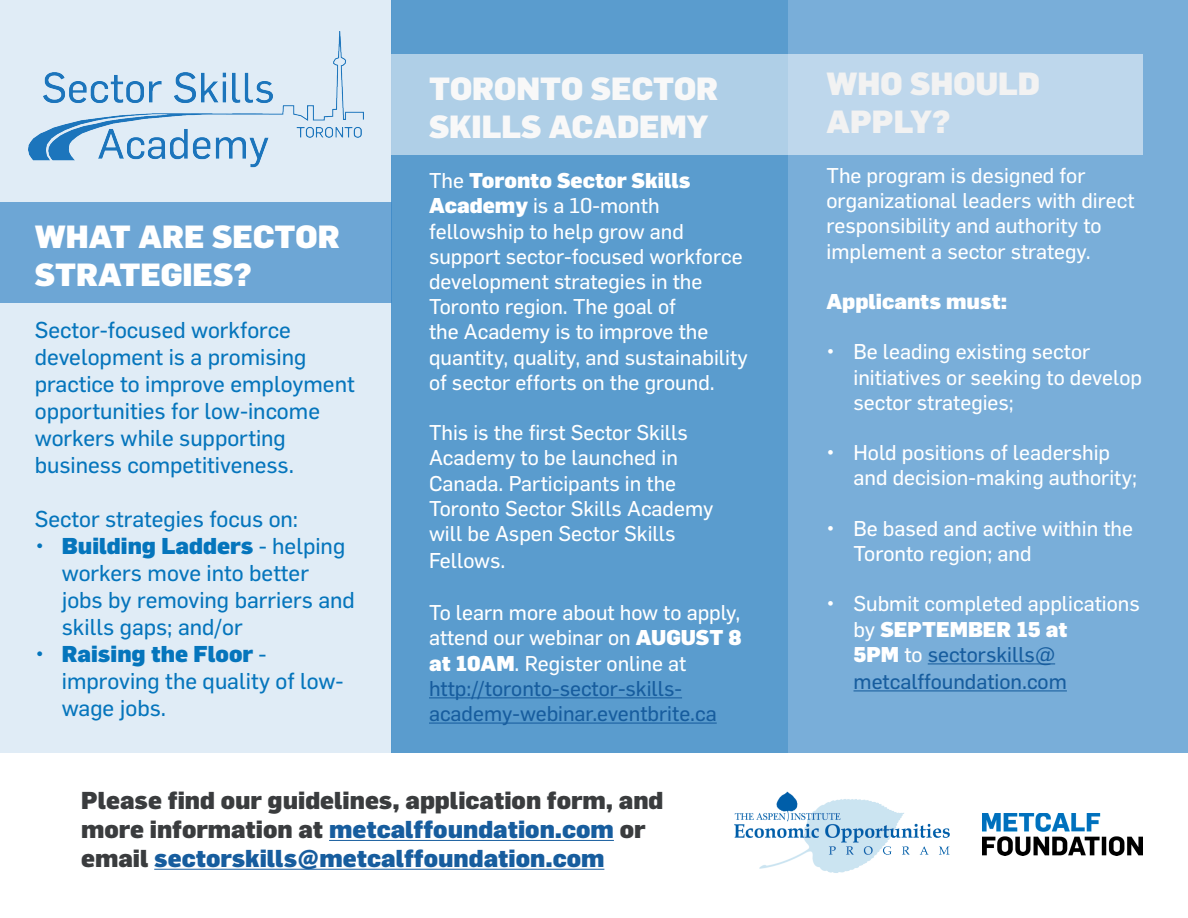
<style>
.page{position:relative;width:1188px;height:918px;background:#fff}
.page>*{position:absolute;margin:0;border:0;box-sizing:border-box;transform-origin:0 0}
.t1{font:900 31.5px "Flama";color:#f2f2f2}
.t2{font:900 31.5px/37.8px "Flama";color:#fff}
.t3{font:900 24px/28.8px "Flama";color:#3a3c3e}
.t4{font:22.5px/27px "Flama Basic";color:#0575bc}
.t5{font:21px/25.2px "Flama Basic";color:#fff}
.t6{font:21px/25.8px "Flama Basic";color:#175d9e}
.t7{font:900 21px "Flama";color:#fff}
.s1{font-family:"Flama";font-weight:900}
.s2{color:#175d9e}
.s3{color:#fff}
.s4{font-family:"Flama";font-weight:900;color:#fff}
</style>
<div class="page">
<div style="left:392px;top:0;width:396px;height:753px;background:#5a9cce"></div>
<div style="left:0;top:0;width:392px;height:753px;background:#e0ecf6"></div>
<div style="left:788px;top:0;width:400px;height:753px;background:#79aed9"></div>
<img style="left:28px;top:31px;width:336px;height:136px">
<hr style="left:429px;top:697px;width:253px;height:1px;background:#175d9e">
<hr style="left:429px;top:723px;width:288px;height:1px;background:#175d9e">
<div style="left:392px;top:54px;width:751px;height:100px;background:linear-gradient(to right,#abcde6,#c1d9ed)"></div>
<hr style="left:928px;top:663px;width:127px;height:1px;background:#175d9e">
<hr style="left:854px;top:690px;width:213px;height:1px;background:#175d9e">
<img style="left:983px;top:813px;width:160px;height:42px">
<hr style="left:329px;top:840px;width:285px;height:1px;background:#175d9e">
<hr style="left:154px;top:869px;width:450px;height:1px;background:#175d9e">
<div style="left:0;top:202px;width:392px;height:100px;background:#6da6d5"></div>
<img style="left:734px;top:791px;width:216px;height:82px">
<p class="t2" style="left:35px;top:217px;width:307px">WHAT ARE SECTOR<br>STRATEGIES?</p>
<p class="t4" style="left:35px;top:315px;width:321px">Sector-focused workforce development is a promising practice to improve employment opportunities for low-income workers while supporting business competitiveness.</p>
<p class="t4" style="left:35px;top:504px;width:265px">Sector strategies focus on:</p>
<p class="t4" style="left:62px;top:531px;width:295px;text-indent:-27px"><span class="s1">• Building Ladders</span> - helping workers move into better jobs by removing barriers and skills gaps; and/or</p>
<p class="t4" style="left:62px;top:639px;width:283px;text-indent:-27px"><span class="s1">• Raising the Floor</span> - improving the quality of low&shy;wage jobs.</p>
<p class="t1" style="left:429px;top:69px;width:291px">TORONTO SECTOR</p>
<p class="t1" style="left:429px;top:107px;width:281px">SKILLS ACADEMY</p>
<p class="t5" style="left:429px;top:167px;width:320px">The <span class="s1">Toronto Sector Skills<br>Academy</span> is a 10-month fellowship to help grow and support sector-focused workforce development strategies in the<br>Toronto region. The goal of<br>the Academy is to improve the quantity, quality, and sustainability of sector efforts on the ground.</p>
<p class="t5" style="left:429px;top:419px;width:286px">This is the first Sector Skills<br>Academy to be launched in<br>Canada. Participants in the<br>Toronto Sector Skills Academy will be Aspen Sector Skills<br>Fellows.</p>
<p class="t5" style="left:429px;top:599px;width:314px;text-align:justify">To learn more about how to apply, attend our webinar on <span class="s1">AUGUST 8 at 10AM</span>. Register online at</p>
<p class="t6" style="left:429px;top:674px;width:289px;line-height:25.2px">http://toronto-sector-skills&shy;academy-webinar.eventbrite.ca</p>
<p class="t3" style="left:81px;top:786px;width:584px">Please find our guidelines, application form, and more information at <span class="s2">metcalffoundation.com</span> or email <span class="s2">sectorskills@metcalffoundation.com</span></p>
<p class="t1" style="left:827px;top:64px;width:215px">WHO SHOULD</p>
<p class="t1" style="left:827px;top:102px;width:125px">APPLY?</p>
<p class="t5" style="left:827px;top:162px;width:310px">The program is designed for organizational leaders with direct responsibility and authority to implement a sector strategy.</p>
<p class="t7" style="left:827px;top:289px;width:182px">Applicants must:</p>
<p class="t5" style="left:854px;top:338px;width:290px;text-indent:-27px">• Be leading existing sector initiatives or seeking to develop sector strategies;</p>
<p class="t5" style="left:854px;top:439px;width:285px;text-indent:-27px">• Hold positions of leadership and decision-making authority;</p>
<p class="t5" style="left:854px;top:514px;width:281px;text-indent:-27px">• Be based and active within the<br>Toronto region; and</p>
<p class="t6" style="left:854px;top:590px;width:288px;text-indent:-27px"><span class="s3">• Submit completed applications by</span> <span class="s4">SEPTEMBER 15 at<br>5PM</span> <span class="s3">to</span> sectorskills@ metcalffoundation.com</p>
</div>
